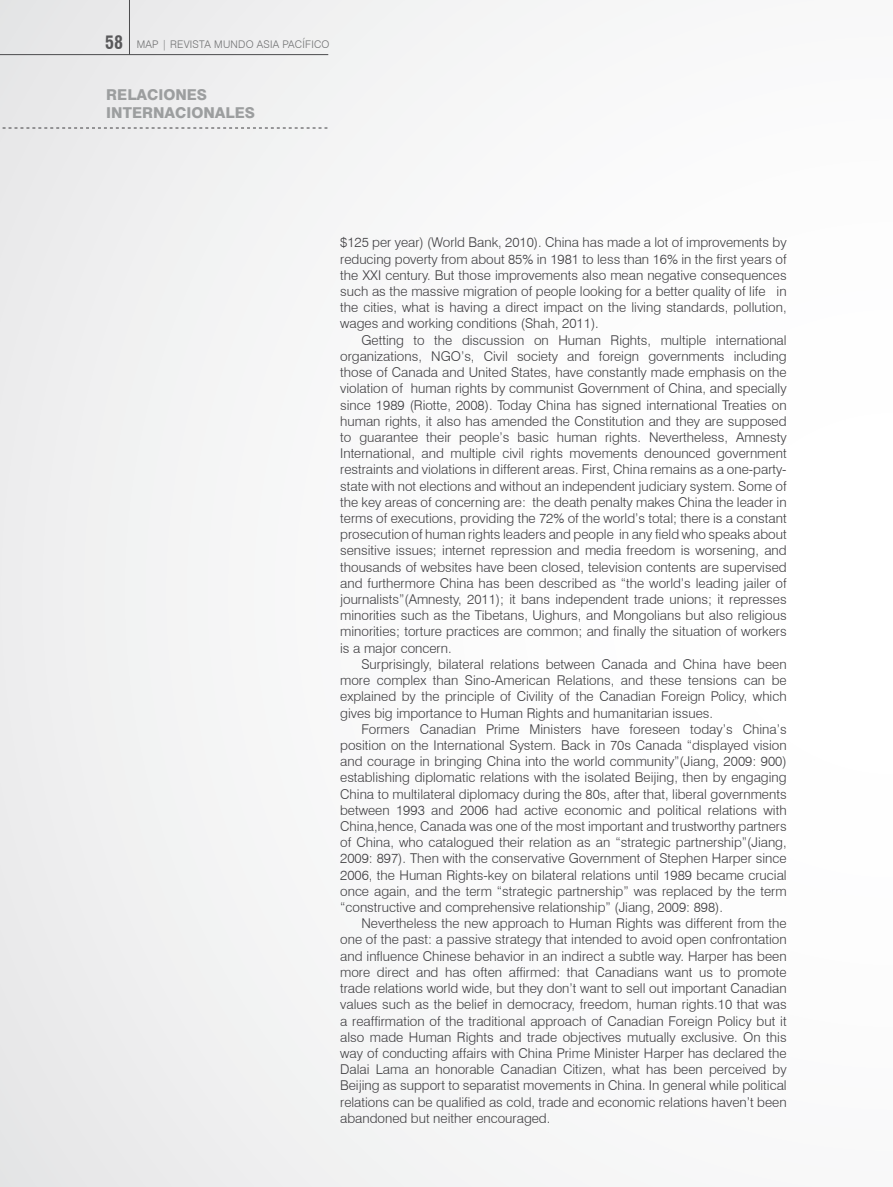
<style>
.page{position:relative;width:893px;height:1187px;background:#fff}
.page>*{position:absolute;margin:0;border:0;box-sizing:border-box;transform-origin:0 0}
.t1{font:800 15px/18px "Swiss 721 BT";color:#9c9e9f}
.t2{font:300 13.5px/16.2px "Swiss 721 BT";color:#3e3d40;text-align:justify}
.t3{font:300 10.5px "Swiss 721 BT";letter-spacing:.02em;color:#707172}
.s1{font-weight:700;font-stretch:condensed;font-size:18px;color:#58585a}
</style>
<div class="page">
<div style="left:0;top:0;width:893px;height:1186px;background:#f8f8f8"></div>
<hr style="left:0;top:54px;width:328px;height:1px;background:#4b4b4d">
<hr style="left:129px;top:0;width:1px;height:55px;background:#4b4b4d">
<svg style="left:0;top:128px;width:327px;height:1px"></svg>
<p class="t3" style="left:105px;top:38px;width:226px"><span class="s1">58</span> MAP | REVISTA MUNDO ASIA PACÍFICO</p>
<p class="t1" style="left:106px;top:85px;width:150px">RELACIONES<br>INTERNACIONALES</p>
<p class="t2" style="left:340px;top:234px;width:448px">$125 per year) (World Bank, 2010). China has made a lot of improvements by reducing poverty from about 85% in 1981 to less than 16% in the first years of the XXI century. But those improvements also mean negative consequences such as the massive migration of people looking for a better quality of life in the cities, what is having a direct impact on the living standards, pollution, wages and working conditions (Shah, 2011).</p>
<p class="t2" style="left:340px;top:331px;width:448px;text-indent:21px">Getting to the discussion on Human Rights, multiple international organizations, NGO’s, Civil society and foreign governments including those of Canada and United States, have constantly made emphasis on the violation of human rights by communist Government of China, and specially since 1989 (Riotte, 2008). Today China has signed international Treaties on human rights, it also has amended the Constitution and they are supposed to guarantee their people’s basic human rights. Nevertheless, Amnesty International, and multiple civil rights movements denounced government restraints and violations in different areas. First, China remains as a one-party&shy;state with not elections and without an independent judiciary system. Some of the key areas of concerning are: the death penalty makes China the leader in terms of executions, providing the 72% of the world’s total; there is a constant prosecution of human rights leaders and people in any field who speaks about sensitive issues; internet repression and media freedom is worsening, and thousands of websites have been closed, television contents are supervised and furthermore China has been described as “the world’s leading jailer of journalists”(Amnesty, 2011); it bans independent trade unions; it represses minorities such as the Tibetans, Uighurs, and Mongolians but also religious minorities; torture practices are common; and finally the situation of workers is a major concern.</p>
<p class="t2" style="left:340px;top:655px;width:448px;text-indent:21px">Surprisingly, bilateral relations between Canada and China have been more complex than Sino-American Relations, and these tensions can be explained by the principle of Civility of the Canadian Foreign Policy, which gives big importance to Human Rights and humanitarian issues.</p>
<p class="t2" style="left:340px;top:720px;width:448px;text-indent:21px">Formers Canadian Prime Ministers have foreseen today’s China’s position on the International System. Back in 70s Canada “displayed vision and courage in bringing China into the world community”(Jiang, 2009: 900) establishing diplomatic relations with the isolated Beijing, then by engaging China to multilateral diplomacy during the 80s, after that, liberal governments between 1993 and 2006 had active economic and political relations with China,hence, Canada was one of the most important and trustworthy partners of China, who catalogued their relation as an “strategic partnership”(Jiang, 2009: 897). Then with the conservative Government of Stephen Harper since 2006, the Human Rights-key on bilateral relations until 1989 became crucial once again, and the term “strategic partnership” was replaced by the term “constructive and comprehensive relationship” (Jiang, 2009: 898).</p>
<p class="t2" style="left:340px;top:915px;width:448px;text-indent:21px">Nevertheless the new approach to Human Rights was different from the one of the past: a passive strategy that intended to avoid open confrontation and influence Chinese behavior in an indirect a subtle way. Harper has been more direct and has often affirmed: that Canadians want us to promote trade relations world wide, but they don’t want to sell out important Canadian values such as the belief in democracy, freedom, human rights.10 that was a reaffirmation of the traditional approach of Canadian Foreign Policy but it also made Human Rights and trade objectives mutually exclusive. On this way of conducting affairs with China Prime Minister Harper has declared the Dalai Lama an honorable Canadian Citizen, what has been perceived by Beijing as support to separatist movements in China. In general while political relations can be qualified as cold, trade and economic relations haven’t been abandoned but neither encouraged.</p>
</div>
